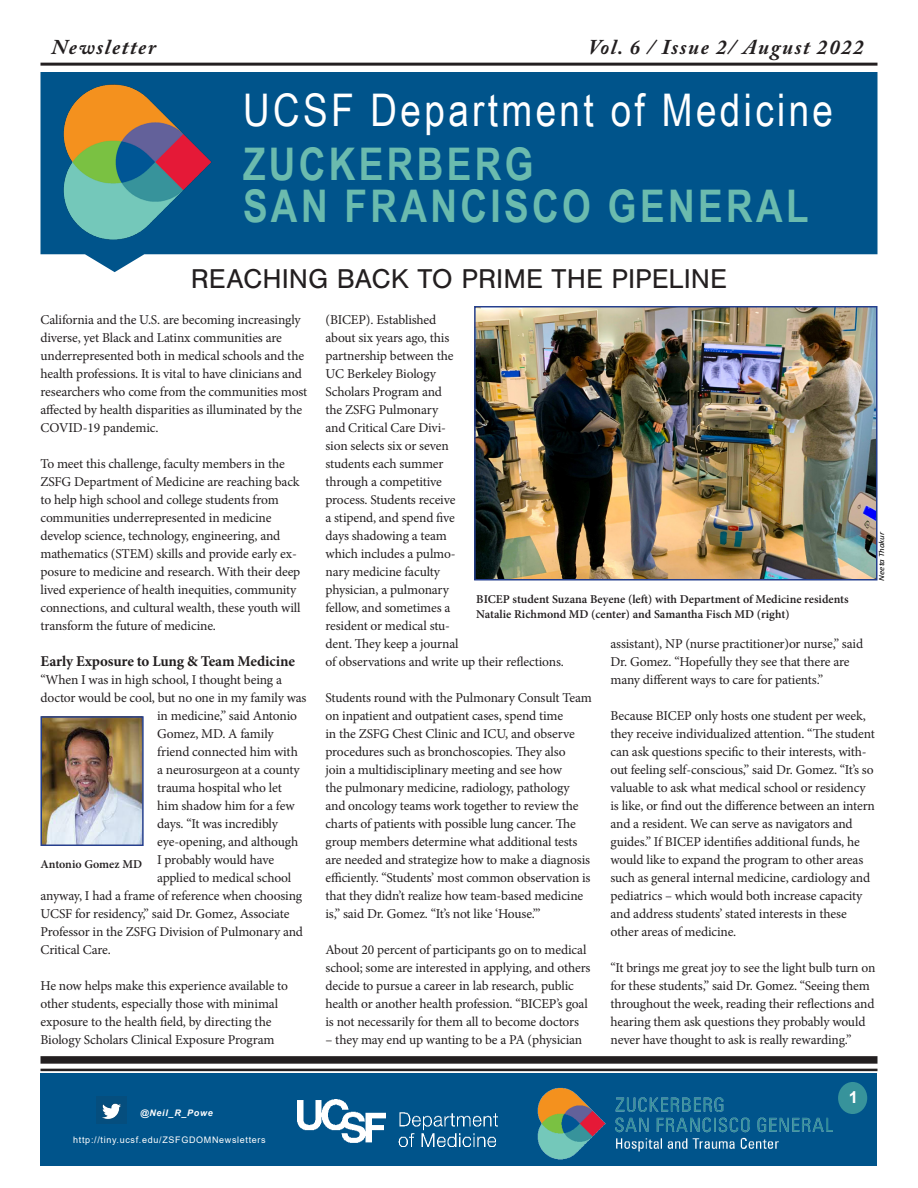
<style>
.page{position:relative;width:918px;height:1188px;background:#fff}
.page>*{position:absolute;margin:0;border:0;box-sizing:border-box;transform-origin:0 0}
.t1{font:700 45px/42px "Arial Narrow";letter-spacing:.075em;color:#6bbbae}
.t2{font:45px "Arial Narrow";letter-spacing:.075em;color:#fff}
.Subhead{font:28.2px "Nimbus San";letter-spacing:.005em;color:#231f20}
.t3{font:italic 700 21px "Adobe Caslon Pro";letter-spacing:.075em;color:#231f20}
.t4{font:700 16.5px "Arial";color:#fff}
.Body_Text{font:700 15px "Minion Pro";letter-spacing:-.01em;color:#231f20}
.Body_Text-2{font:13.5px/18px "Minion Pro";letter-spacing:-.01em;color:#231f20}
.t5{font:600 12px/15px "Minion Pro";color:#231f20}
.t6{font:9px "Arial";letter-spacing:.075em;color:#fff}
.t7{font:italic 700 9px "Arial";letter-spacing:.075em;color:#fff}
.Boxtype{font:italic 7.95px "Calibri";letter-spacing:-.01em;color:#000;scale:1.14 1}
</style>
<div class="page">
<hr style="left:40px;top:63px;width:838px;height:3px;background:#231f20">
<svg style="left:40px;top:72px;width:838px;height:200px;background:#1b6697"></svg>
<img style="left:40px;top:72px;width:184px;height:180px">
<div style="left:40px;top:1056px;width:838px;height:8px;background:#231f20"></div>
<hr style="left:40px;top:1069px;width:838px;height:2px;background:#231f20">
<div style="left:40px;top:1074px;width:838px;height:92px;background:#00548b"></div>
<img style="left:484px;top:1087px;width:348px;height:73px">
<img style="left:298px;top:1100px;width:199px;height:46px">
<div style="left:838px;top:1082px;width:29px;height:32px;background:#37939b;border-radius:50%"></div>
<img style="left:477px;top:309px;width:398px;height:268px">
<div style="left:474px;top:306px;width:404px;height:274px;border:2px solid #253f8e"></div>
<img style="left:96px;top:1096px;width:31px;height:28px">
<img style="left:43px;top:719px;width:98px;height:124px">
<div style="left:40px;top:716px;width:104px;height:130px;border:2px solid #253f8e"></div>
<p class="t3" style="left:52px;top:34px;width:106px">Newsletter</p>
<p class="t3" style="left:589px;top:34px;width:277px">Vol. 6 / Issue 2/ August 2022</p>
<p class="t2" style="left:243px;top:77px;width:592px">UCSF Department of Medicine</p>
<p class="t1" style="left:243px;top:141px;width:567px">ZUCKERBERG<br>SAN FRANCISCO GENERAL</p>
<p class="Subhead" style="left:191px;top:263px;width:538px">REACHING BACK TO PRIME THE PIPELINE</p>
<p class="Body_Text-2" style="left:40px;top:311px;width:268px">California and the U.S. are becoming increasingly diverse, yet Black and Latinx communities are underrepresented both in medical schools and the health professions. It is vital to have clinicians and researchers who come from the communities most affected by health disparities as illuminated by the COVID-19 pandemic.</p>
<p class="Body_Text-2" style="left:40px;top:455px;width:262px">To meet this challenge, faculty members in the ZSFG Department of Medicine are reaching back to help high school and college students from communities underrepresented in medicine develop science, technology, engineering, and mathematics (STEM) skills and provide early ex&shy;posure to medicine and research. With their deep lived experience of health inequities, community connections, and cultural wealth, these youth will transform the future of medicine.</p>
<p class="Body_Text" style="left:40px;top:651px;width:256px">Early Exposure to Lung &amp; Team Medicine</p>
<p class="Body_Text-2" style="left:40px;top:671px;width:243px">“When I was in high school, I thought being a</p>
<p class="Body_Text-2" style="left:40px;top:689px;width:268px">doctor would be cool, but no one in my family was</p>
<p class="Body_Text-2" style="left:157px;top:707px;width:141px">in medicine,” said Antonio</p>
<p class="Body_Text-2" style="left:157px;top:725px;width:118px">Gomez, MD. A family</p>
<p class="Body_Text-2" style="left:157px;top:743px;width:142px">friend connected him with</p>
<p class="Body_Text-2" style="left:157px;top:761px;width:144px">a neurosurgeon at a county</p>
<p class="Body_Text-2" style="left:157px;top:779px;width:126px">trauma hospital who let</p>
<p class="Body_Text-2" style="left:157px;top:797px;width:139px">him shadow him for a few</p>
<p class="Body_Text-2" style="left:157px;top:815px;width:122px">days. “It was incredibly</p>
<p class="Body_Text-2" style="left:157px;top:833px;width:143px">eye-opening, and although</p>
<p class="Body_Text-2" style="left:157px;top:851px;width:119px">I probably would have</p>
<p class="Body_Text-2" style="left:157px;top:869px;width:136px">applied to medical school</p>
<p class="Body_Text-2" style="left:40px;top:887px;width:263px">anyway, I had a frame of reference when choosing</p>
<p class="Body_Text-2" style="left:40px;top:905px;width:250px">UCSF for residency,” said Dr. Gomez, Associate</p>
<p class="Body_Text-2" style="left:40px;top:923px;width:264px">Professor in the ZSFG Division of Pulmonary and</p>
<p class="Body_Text-2" style="left:40px;top:941px;width:72px">Critical Care.</p>
<p class="Body_Text-2" style="left:40px;top:977px;width:249px">He now helps make this experience available to other students, especially those with minimal exposure to the health field, by directing the Biology Scholars Clinical Exposure Program</p>
<p class="t5" style="left:40px;top:857px;width:103px">Antonio Gomez MD</p>
<p class="t7" style="left:140px;top:1107px;width:74px">@Neil_R_Powe</p>
<p class="t6" style="left:73px;top:1134px;width:194px">http://tiny.ucsf.edu/ZSFGDOMNewsletters</p>
<p class="Body_Text-2" style="left:326px;top:311px;width:240px">(BICEP). Established<br>about six years ago, this<br>partnership between the<br>UC Berkeley Biology<br>Scholars Program and<br>the ZSFG Pulmonary<br>and Critical Care Divi-<br>sion selects six or seven<br>students each summer<br>through a competitive<br>process. Students receive<br>a stipend, and spend five<br>days shadowing a team<br>which includes a pulmo-<br>nary medicine faculty<br>physician, a pulmonary<br>fellow, and sometimes a<br>resident or medical stu-<br>dent. They keep a journal<br>of observations and write up their reflections.</p>
<p class="Body_Text-2" style="left:326px;top:689px;width:268px">Students round with the Pulmonary Consult Team on inpatient and outpatient cases, spend time<br>in the ZSFG Chest Clinic and ICU, and observe procedures such as bronchoscopies. They also<br>join a multidisciplinary meeting and see how<br>the pulmonary medicine, radiology, pathology and oncology teams work together to review the charts of patients with possible lung cancer. The group members determine what additional tests are needed and strategize how to make a diagnosis efficiently. “Students’ most common observation is that they didn’t realize how team-based medicine is,” said Dr. Gomez. “It’s not like ‘House.’”</p>
<p class="Body_Text-2" style="left:326px;top:941px;width:267px">About 20 percent of participants go on to medical school; some are interested in applying, and others decide to pursue a career in lab research, public health or another health profession. “BICEP’s goal is not necessarily for them all to become doctors</p>
<p class="Body_Text-2" style="left:326px;top:1031px;width:258px">– they may end up wanting to be a PA (physician</p>
<p class="Boxtype" style="left:876px;top:580px;width:44px;rotate:-90deg">Neeta Thakur</p>
<p class="t5" style="left:476px;top:591px;width:374px">BICEP student Suzana Beyene (left) with Department of Medicine residents<br>Natalie Richmond MD (center) and Samantha Fisch MD (right)</p>
<p class="Body_Text-2" style="left:610px;top:635px;width:254px">assistant), NP (nurse practitioner)or nurse,” said<br>Dr. Gomez. “Hopefully they see that there are many different ways to care for patients.”</p>
<p class="Body_Text-2" style="left:610px;top:707px;width:266px">Because BICEP only hosts one student per week, they receive individualized attention. “The student can ask questions specific to their interests, with&shy;out feeling self-conscious,” said Dr. Gomez. “It’s so valuable to ask what medical school or residency is like, or find out the difference between an intern and a resident. We can serve as navigators and guides.” If BICEP identifies additional funds, he would like to expand the program to other areas such as general internal medicine, cardiology and pediatrics – which would both increase capacity and address students’ stated interests in these other areas of medicine.</p>
<p class="Body_Text-2" style="left:610px;top:959px;width:266px">“It brings me great joy to see the light bulb turn on for these students,” said Dr. Gomez. “Seeing them throughout the week, reading their reflections and hearing them ask questions they probably would never have thought to ask is really rewarding.”</p>
<p class="t4" style="left:849px;top:1086px;width:11px">1</p>
</div>
